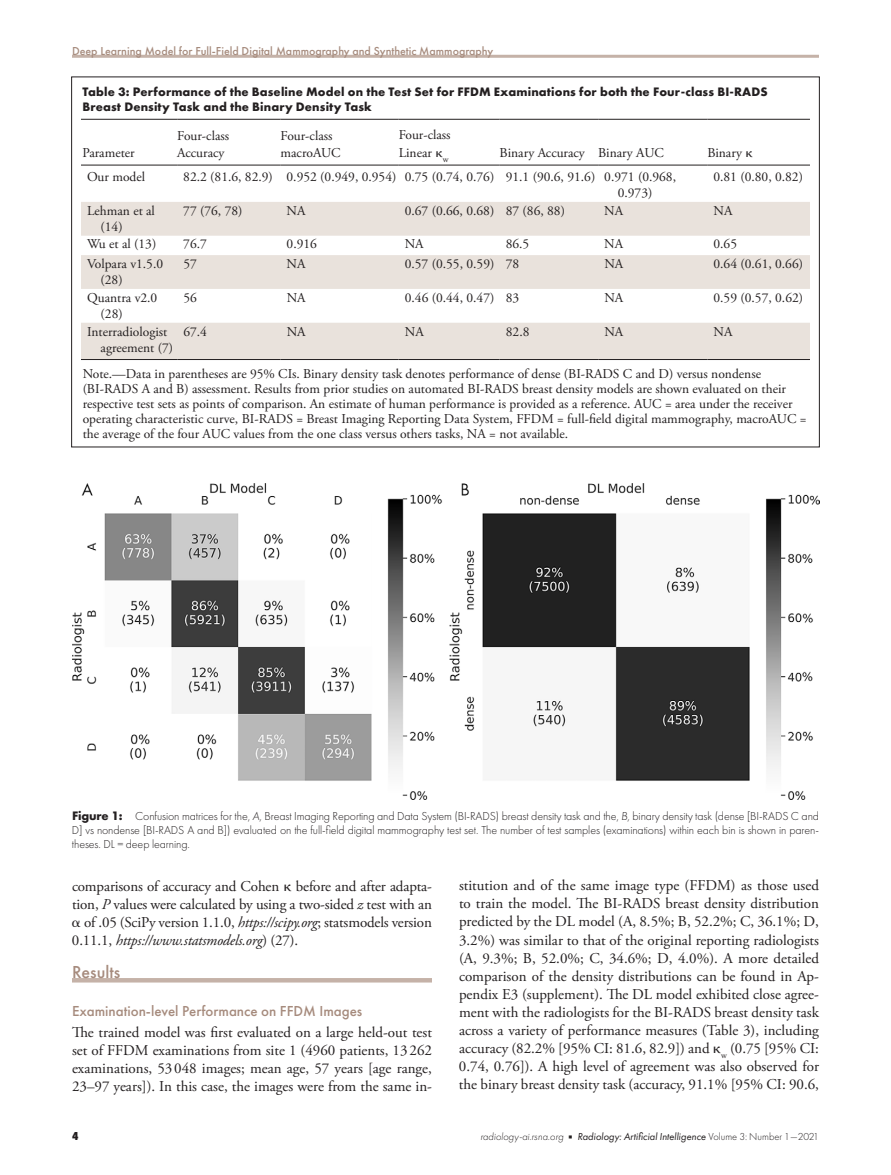
<style>
.page{position:relative;width:891px;height:1175px;background:#fff}
.page>*{position:absolute;margin:0;border:0;box-sizing:border-box;transform-origin:0 0}
.t1{font:500 18px "Futura PT";color:#a68b7d}
.t2{font:15px/18px "Adobe Garamond Pro";color:#231f20;text-align:justify}
.t3{font:500 15px "Futura PT";color:#a68b7d}
.t4{font:13.5px/16.5px "Adobe Garamond Pro";color:#231f20}
.t5{font:700 12.75px/15px "Futura PT";letter-spacing:.01em;color:#231f20}
.t6{font:300 12px/14.4px "Futura PT";letter-spacing:-.01em;color:#231f20;text-align:justify}
.t7{font:500 12px "Futura PT";color:#a68b7d}
.t8{font:800 12px "Futura PT Cond";color:#231f20}
.t9{font:italic 10.5px "Futura PT";color:#231f20}
.s1{font-family:"Universal Greekwith Math Pi"}
.s2{font-weight:700;font-size:12.75px}
.s3{font-style:italic}
.s4{font-weight:300}
.s5{font-family:"Universal Newswith Comm Pi";font-style:normal;font-size:6px}
.s6{font-weight:300;font-style:normal}
</style>
<div class="page">
<hr style="left:72px;top:55px;width:747px;height:3px;background:#c5b2a8">
<hr style="left:72px;top:978px;width:360px;height:4px;background:#c5b2a8">
<svg style="left:81px;top:202px;width:729px;height:157px;fill:#e9e2dc"></svg>
<hr style="left:81px;top:119px;width:96px;height:1px;background:#231f20">
<hr style="left:177px;top:119px;width:104px;height:1px;background:#231f20">
<hr style="left:281px;top:119px;width:118px;height:1px;background:#231f20">
<hr style="left:399px;top:119px;width:101px;height:1px;background:#231f20">
<hr style="left:500px;top:119px;width:98px;height:1px;background:#231f20">
<hr style="left:598px;top:119px;width:109px;height:1px;background:#231f20">
<hr style="left:707px;top:119px;width:103px;height:1px;background:#231f20">
<hr style="left:81px;top:165px;width:96px;height:1px;background:#231f20">
<hr style="left:177px;top:165px;width:104px;height:1px;background:#231f20">
<hr style="left:281px;top:165px;width:118px;height:1px;background:#231f20">
<hr style="left:399px;top:165px;width:101px;height:1px;background:#231f20">
<hr style="left:500px;top:165px;width:98px;height:1px;background:#231f20">
<hr style="left:598px;top:165px;width:109px;height:1px;background:#231f20">
<hr style="left:707px;top:165px;width:103px;height:1px;background:#231f20">
<hr style="left:81px;top:359px;width:96px;height:1px;background:#231f20">
<hr style="left:177px;top:359px;width:104px;height:1px;background:#231f20">
<hr style="left:281px;top:359px;width:118px;height:1px;background:#231f20">
<hr style="left:399px;top:359px;width:101px;height:1px;background:#231f20">
<hr style="left:500px;top:359px;width:98px;height:1px;background:#231f20">
<hr style="left:598px;top:359px;width:109px;height:1px;background:#231f20">
<hr style="left:707px;top:359px;width:103px;height:1px;background:#231f20">
<img style="left:73px;top:483px;width:747px;height:317px">
<p class="t7" style="left:72px;top:43px;width:423px">Deep Learning Model for Full-Field Digital Mammography and Synthetic Mammography</p>
<p class="t5" style="left:82px;top:84px;width:687px">Table 3: Performance of the Baseline Model on the Test Set for FFDM Examinations for both the Four-class BI-RADS<br>Breast Density Task and the Binary Density Task</p>
<p class="t4" style="left:82px;top:145px;width:54px">Parameter</p>
<p class="t4" style="left:177px;top:128px;width:53px">Four-class<br>Accuracy</p>
<p class="t4" style="left:281px;top:128px;width:62px">Four-class macroAUC</p>
<p class="t4" style="left:399px;top:126px;width:53px;line-height:18px">Four-class<br>Linear <span class="s1">k</span><sub>w</sub></p>
<p class="t4" style="left:500px;top:145px;width:166px">Binary Accuracy Binary AUC</p>
<p class="t4" style="left:707px;top:145px;width:47px">Binary <span class="s1">k</span></p>
<p class="t4" style="left:87px;top:169px;width:60px">Our model</p>
<p class="t4" style="left:618px;top:169px;width:60px;text-indent:-434px">82.2 (81.6, 82.9) 0.952 (0.949, 0.954) 0.75 (0.74, 0.76) 91.1 (90.6, 91.6) 0.971 (0.968,<br>0.973)</p>
<p class="t4" style="left:713px;top:169px;width:91px">0.81 (0.80, 0.82)</p>
<p class="t4" style="left:101px;top:203px;width:56px;text-indent:-14px">Lehman et al (14)</p>
<p class="t4" style="left:183px;top:203px;width:61px">77 (76, 78)</p>
<p class="t4" style="left:287px;top:203px;width:20px">NA</p>
<p class="t4" style="left:405px;top:203px;width:162px">0.67 (0.66, 0.68) 87 (86, 88)</p>
<p class="t4" style="left:604px;top:203px;width:20px">NA</p>
<p class="t4" style="left:713px;top:203px;width:20px">NA</p>
<p class="t4" style="left:87px;top:236px;width:71px">Wu et al (13)</p>
<p class="t4" style="left:183px;top:236px;width:25px">76.7</p>
<p class="t4" style="left:287px;top:236px;width:32px">0.916</p>
<p class="t4" style="left:405px;top:236px;width:20px">NA</p>
<p class="t4" style="left:506px;top:236px;width:25px">86.5</p>
<p class="t4" style="left:604px;top:236px;width:20px">NA</p>
<p class="t4" style="left:713px;top:236px;width:25px">0.65</p>
<p class="t4" style="left:101px;top:256px;width:64px;text-indent:-14px">Volpara v1.5.0 (28)</p>
<p class="t4" style="left:183px;top:256px;width:15px">57</p>
<p class="t4" style="left:287px;top:256px;width:20px">NA</p>
<p class="t4" style="left:405px;top:256px;width:116px">0.57 (0.55, 0.59) 78</p>
<p class="t4" style="left:604px;top:256px;width:20px">NA</p>
<p class="t4" style="left:713px;top:256px;width:91px">0.64 (0.61, 0.66)</p>
<p class="t4" style="left:101px;top:290px;width:58px;text-indent:-14px">Quantra v2.0 (28)</p>
<p class="t4" style="left:183px;top:290px;width:15px">56</p>
<p class="t4" style="left:287px;top:290px;width:20px">NA</p>
<p class="t4" style="left:405px;top:290px;width:116px">0.46 (0.44, 0.47) 83</p>
<p class="t4" style="left:604px;top:290px;width:20px">NA</p>
<p class="t4" style="left:714px;top:290px;width:91px">0.59 (0.57, 0.62)</p>
<p class="t4" style="left:101px;top:323px;width:74px;text-indent:-14px">Interradiologist agreement (7)</p>
<p class="t4" style="left:183px;top:323px;width:25px">67.4</p>
<p class="t4" style="left:287px;top:323px;width:20px">NA</p>
<p class="t4" style="left:405px;top:323px;width:20px">NA</p>
<p class="t4" style="left:506px;top:323px;width:25px">82.8</p>
<p class="t4" style="left:604px;top:323px;width:20px">NA</p>
<p class="t4" style="left:714px;top:323px;width:20px">NA</p>
<p class="t4" style="left:83px;top:366px;width:725px;line-height:15px">Note.—Data in parentheses are 95% CIs. Binary density task denotes performance of dense (BI-RADS C and D) versus nondense (BI-RADS A and B) assessment. Results from prior studies on automated BI-RADS breast density models are shown evaluated on their respective test sets as points of comparison. An estimate of human performance is provided as a reference. AUC = area under the receiver operating characteristic curve, BI-RADS = Breast Imaging Reporting Data System, FFDM = full-field digital mammography, macroAUC = the average of the four AUC values from the one class versus others tasks, NA = not available.</p>
<p class="t6" style="left:72px;top:808px;width:749px"><span class="s2">Figure 1:</span> Confusion matrices for the, <span class="s3">A,</span> Breast Imaging Reporting and Data System (BI-RADS) breast density task and the, <span class="s3">B,</span> binary density task (dense [BI-RADS C and D] vs nondense [BI-RADS A and B]) evaluated on the full-field digital mammography test set. The number of test samples (examinations) within each bin is shown in paren&shy;theses. DL = deep learning.</p>
<p class="t2" style="left:72px;top:877px;width:362px">comparisons of accuracy and Cohen <span class="s1">k</span> before and after adapta&shy;tion, <span class="s3">P</span> values were calculated by using a two-sided <span class="s3">z</span> test with an <span class="s1">a</span> of .05 (SciPy version 1.1.0, <span class="s3">https://scipy.org</span>; statsmodels version 0.11.1, <span class="s3">https://www.statsmodels.org</span>) (27).</p>
<p class="t1" style="left:72px;top:961px;width:50px">Results</p>
<p class="t3" style="left:72px;top:1001px;width:292px">Examination-level Performance on FFDM Images</p>
<p class="t2" style="left:72px;top:1023px;width:362px">The trained model was first evaluated on a large held-out test set of FFDM examinations from site 1 (4960 patients, 13 262 examinations, 53048 images; mean age, 57 years [age range, 23–97 years]). In this case, the images were from the same in-</p>
<p class="t2" style="left:459px;top:877px;width:362px">stitution and of the same image type (FFDM) as those used to train the model. The BI-RADS breast density distribution predicted by the DL model (A, 8.5%; B, 52.2%; C, 36.1%; D, 3.2%) was similar to that of the original reporting radiologists (A, 9.3%; B, 52.0%; C, 34.6%; D, 4.0%). A more detailed comparison of the density distributions can be found in Ap&shy;pendix E3 (supplement). The DL model exhibited close agree&shy;ment with the radiologists for the BI-RADS breast density task across a variety of performance measures (Table 3), including accuracy (82.2% [95% CI: 81.6, 82.9]) and <span class="s1">k</span><sub>w</sub> (0.75 [95% CI:<br>0.74, 0.76]). A high level of agreement was also observed for the binary breast density task (accuracy, 91.1% [95% CI: 90.6,</p>
<p class="t8" style="left:72px;top:1128px;width:8px">4</p>
<p class="t9" style="left:480px;top:1130px;width:340px"><span class="s4">radiology-ai.rsna.org</span> <span class="s5">n</span> Radiology: Artificial Intelligence <span class="s6">Volume 3: Number 1—2021</span></p>
</div>
